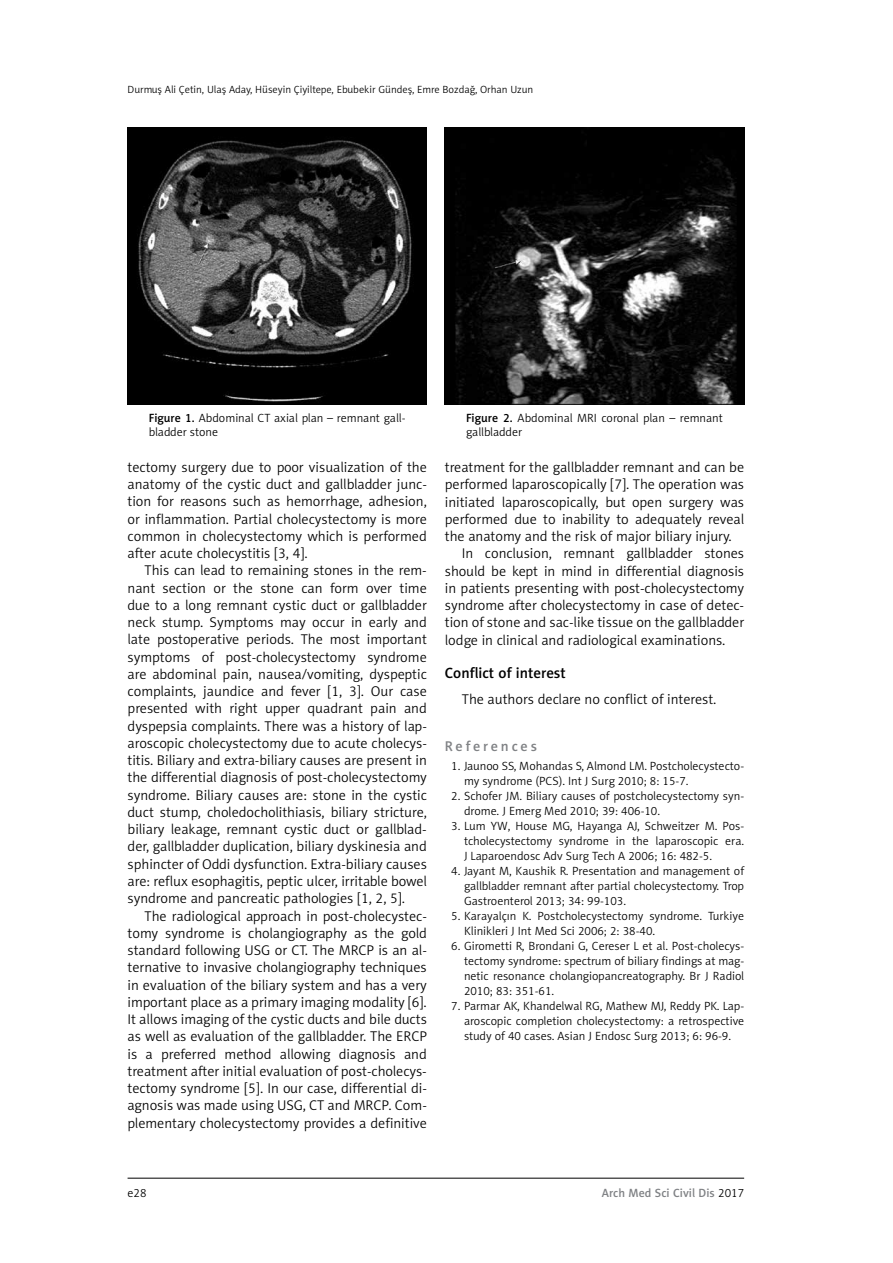
<style>
.page{position:relative;width:893px;height:1263px;background:#fff}
.page>*{position:absolute;margin:0;border:0;box-sizing:border-box;transform-origin:0 0}
.t1{font:15px "Naomi Sans EFN Medium";color:#000}
.t2{font:14.25px/17.2px "Naomi Sans EFN Light";color:#000;text-align:justify}
.t3{font:14.25px "Naomi Sans EFN Medium";letter-spacing:.195em;color:#808285}
.t4{font:12px/15px "Naomi Sans EFN Light";color:#000}
.t5{font:12px "Naomi Sans EFN Medium";color:#808285}
.t6{font:10.5px "Naomi Sans EFN Light";color:#000}
.s1{font-family:"Naomi Sans EFN Medium"}
.s2{font-family:"Naomi Sans EFN Light";color:#000}
</style>
<div class="page">
<hr style="left:128px;top:1178px;width:616px;height:1px;background:#000">
<img style="left:128px;top:128px;width:299px;height:276px">
<img style="left:445px;top:128px;width:299px;height:276px">
<p class="t6" style="left:128px;top:83px;width:407px">Durmuş Ali Çetin, Ulaş Aday, Hüseyin Çiyiltepe, Ebubekir Gündeş, Emre Bozdağ, Orhan Uzun</p>
<p class="t4" style="left:149px;top:410px;width:258px;line-height:14.4px"><span class="s1">Figure 1.</span> Abdominal CT axial plan – remnant gall&shy;bladder stone</p>
<p class="t2" style="left:128px;top:458px;width:301px">tectomy surgery due to poor visualization of the anatomy of the cystic duct and gallbladder junc&shy;tion for reasons such as hemorrhage, adhesion, or inflammation. Partial cholecystectomy is more common in cholecystectomy which is performed after acute cholecystitis [3, 4].</p>
<p class="t2" style="left:128px;top:562px;width:301px;text-indent:17px">This can lead to remaining stones in the rem&shy;nant section or the stone can form over time due to a long remnant cystic duct or gallbladder neck stump. Symptoms may occur in early and late postoperative periods. The most important symptoms of post-cholecystectomy syndrome are abdominal pain, nausea/vomiting, dyspeptic complaints, jaundice and fever [1, 3]. Our case presented with right upper quadrant pain and dyspepsia complaints. There was a history of lap&shy;aroscopic cholecystectomy due to acute cholecys&shy;titis. Biliary and extra-biliary causes are present in the differential diagnosis of post-cholecystectomy syndrome. Biliary causes are: stone in the cystic duct stump, choledocholithiasis, biliary stricture, biliary leakage, remnant cystic duct or gallblad&shy;der, gallbladder duplication, biliary dyskinesia and sphincter of Oddi dysfunction. Extra-biliary causes are: reflux esophagitis, peptic ulcer, irritable bowel syndrome and pancreatic pathologies [1, 2, 5].</p>
<p class="t2" style="left:128px;top:907px;width:301px;text-indent:17px">The radiological approach in post-cholecystec&shy;tomy syndrome is cholangiography as the gold standard following USG or CT. The MRCP is an al&shy;ternative to invasive cholangiography techniques in evaluation of the biliary system and has a very important place as a primary imaging modality [6].<br>It allows imaging of the cystic ducts and bile ducts as well as evaluation of the gallbladder. The ERCP is a preferred method allowing diagnosis and treatment after initial evaluation of post-cholecys&shy;tectomy syndrome [5]. In our case, differential di&shy;agnosis was made using USG, CT and MRCP. Com&shy;plementary cholecystectomy provides a definitive</p>
<p class="t4" style="left:466px;top:410px;width:258px;line-height:14.4px"><span class="s1">Figure 2.</span> Abdominal MRI coronal plan – remnant gallbladder</p>
<p class="t2" style="left:445px;top:459px;width:301px">treatment for the gallbladder remnant and can be</p>
<p class="t2" style="left:445px;top:476px;width:301px">performed laparoscopically [7]. The operation was</p>
<p class="t2" style="left:445px;top:493px;width:301px">initiated laparoscopically, but open surgery was</p>
<p class="t2" style="left:445px;top:510px;width:301px">performed due to inability to adequately reveal</p>
<p class="t2" style="left:445px;top:528px;width:288px">the anatomy and the risk of major biliary injury.</p>
<p class="t2" style="left:462px;top:545px;width:284px">In conclusion, remnant gallbladder stones</p>
<p class="t2" style="left:445px;top:562px;width:301px">should be kept in mind in differential diagnosis</p>
<p class="t2" style="left:445px;top:579px;width:301px">in patients presenting with post-cholecystectomy</p>
<p class="t2" style="left:445px;top:597px;width:301px">syndrome after cholecystectomy in case of detec-</p>
<p class="t2" style="left:445px;top:614px;width:301px">tion of stone and sac-like tissue on the gallbladder</p>
<p class="t2" style="left:445px;top:631px;width:282px">lodge in clinical and radiological examinations.</p>
<p class="t1" style="left:445px;top:664px;width:123px">Conflict of interest</p>
<p class="t2" style="left:462px;top:690px;width:256px">The authors declare no conflict of interest.</p>
<p class="t3" style="left:445px;top:737px;width:94px">References</p>
<p class="t4" style="left:464px;top:758px;width:282px;text-indent:-13px">1. Jaunoo SS, Mohandas S, Almond LM. Postcholecystecto&shy;my syndrome (PCS). Int J Surg 2010; 8: 15-7.</p>
<p class="t4" style="left:464px;top:788px;width:282px;text-indent:-13px">2. Schofer JM. Biliary causes of postcholecystectomy syn&shy;drome. J Emerg Med 2010; 39: 406-10.</p>
<p class="t4" style="left:464px;top:818px;width:282px;text-align:justify;text-indent:-13px">3. Lum YW, House MG, Hayanga AJ, Schweitzer M. Pos&shy;tcholecystectomy syndrome in the laparoscopic era.<br>J Laparoendosc Adv Surg Tech A 2006; 16: 482-5.</p>
<p class="t4" style="left:464px;top:863px;width:282px;text-align:justify;text-indent:-13px">4. Jayant M, Kaushik R. Presentation and management of gallbladder remnant after partial cholecystectomy. Trop Gastroenterol 2013; 34: 99-103.</p>
<p class="t4" style="left:464px;top:908px;width:282px;text-indent:-13px">5. Karayalçın K. Postcholecystectomy syndrome. Turkiye<br>Klinikleri J Int Med Sci 2006; 2: 38-40.</p>
<p class="t4" style="left:464px;top:938px;width:282px;text-align:justify;text-indent:-13px">6. Girometti R, Brondani G, Cereser L et al. Post-cholecys&shy;tectomy syndrome: spectrum of biliary findings at mag&shy;netic resonance cholangiopancreatography. Br J Radiol 2010; 83: 351-61.</p>
<p class="t4" style="left:464px;top:998px;width:282px;text-align:justify;text-indent:-13px">7. Parmar AK, Khandelwal RG, Mathew MJ, Reddy PK. Lap&shy;aroscopic completion cholecystectomy: a retrospective study of 40 cases. Asian J Endosc Surg 2013; 6: 96-9.</p>
<p class="t4" style="left:128px;top:1186px;width:20px">e28</p>
<p class="t5" style="left:602px;top:1186px;width:144px">Arch Med Sci Civil Dis <span class="s2">2017</span></p>
</div>
